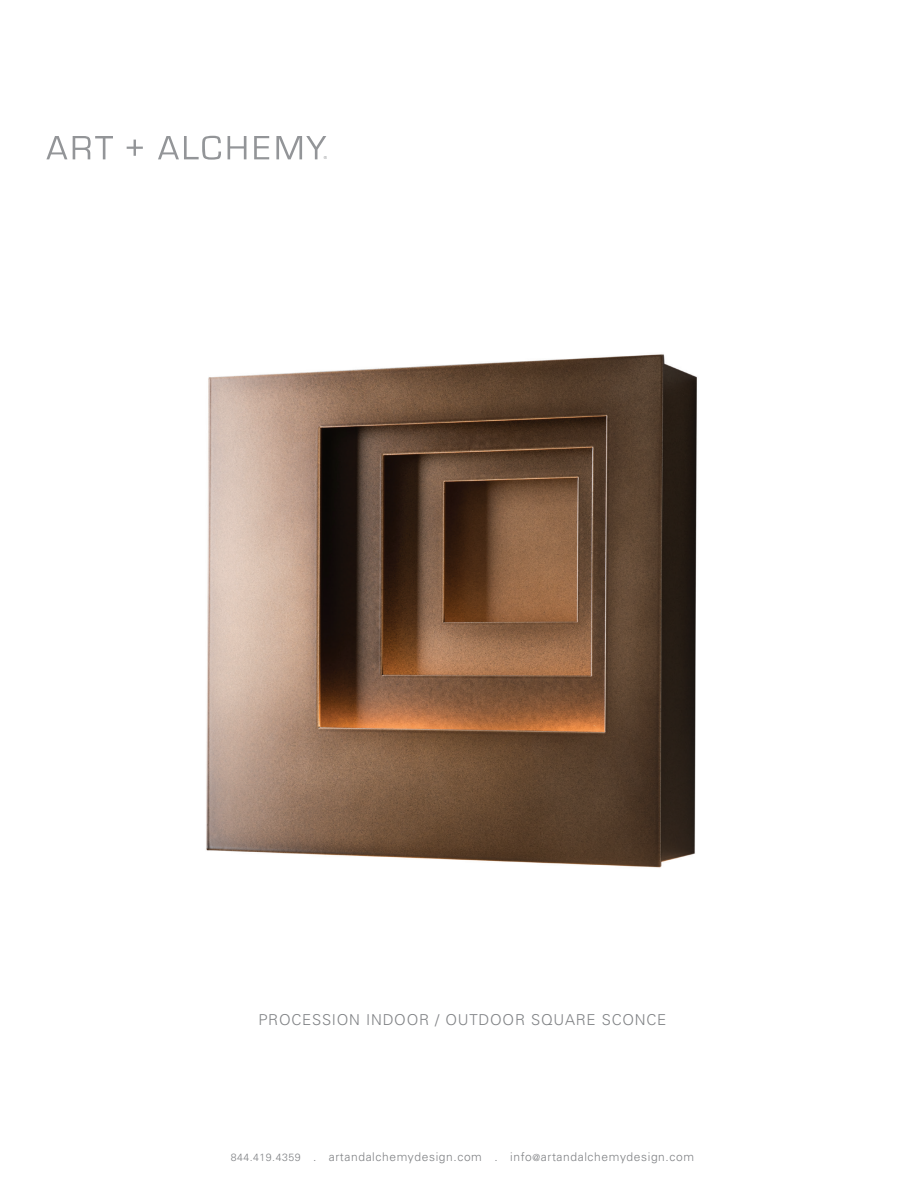
<style>
.page{position:relative;width:918px;height:1188px;background:#fff}
.page>*{position:absolute;margin:0;border:0;box-sizing:border-box;transform-origin:0 0}
.t1{font:300 15px "Univers";letter-spacing:.05em;color:#808285}
.t2{font:300 12px "Univers";letter-spacing:.05em;color:#808285}
.t3{font:4.2px "Helvetica Neue";color:#939598}
.s1{font-size:10.5px}
.s2{font-size:9.75px}
</style>
<div class="page">
<svg style="left:46px;top:136px;width:21px;height:23px"></svg>
<svg style="left:73px;top:136px;width:40px;height:23px"></svg>
<svg style="left:127px;top:140px;width:16px;height:16px"></svg>
<svg style="left:158px;top:136px;width:63px;height:24px"></svg>
<svg style="left:228px;top:136px;width:18px;height:23px"></svg>
<svg style="left:254px;top:136px;width:15px;height:23px"></svg>
<svg style="left:276px;top:136px;width:50px;height:23px"></svg>
<img style="left:206px;top:354px;width:491px;height:514px">
<p class="t3" style="left:324px;top:155px;width:5px">®</p>
<p class="t1" style="left:258px;top:1010px;width:409px">PROCESSION INDOOR / OUTDOOR SQUARE SCONCE</p>
<p class="t2" style="left:231px;top:1149px;width:465px"><span class="s1">844.419.4359</span> . artandalchemydesign.com . info<span class="s2">@</span>artandalchemydesign.com</p>
</div>
